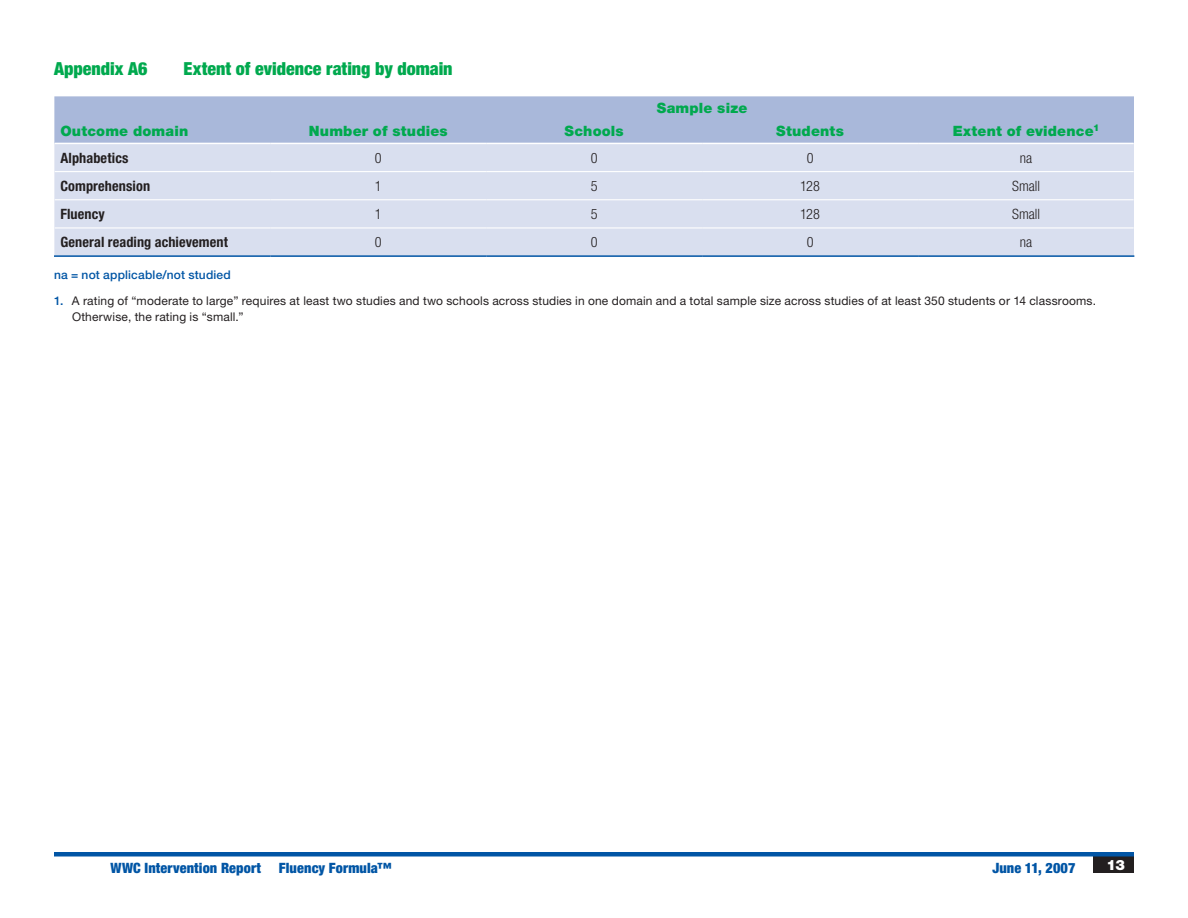
<style>
.page{position:relative;width:1188px;height:918px;background:#fff}
.page>*{position:absolute;margin:0;border:0;box-sizing:border-box;transform-origin:0 0}
.zz_app__title{font:900 condensed 18px "Helvetica Neue LT Std";color:#00a94e}
.zz_table_col__head{font:900 14.25px "Helvetica Neue LT Std";letter-spacing:.01em;color:#00a94e}
.zz_table_stubs{font:700 condensed 14.25px "Helvetica Neue LT Std";letter-spacing:.01em;color:#231f20}
.t1{font:900 condensed 14.25px "Helvetica Neue LT Std";letter-spacing:.01em;color:#0155a5}
.zz_table_body{font:300 condensed 14.25px "Helvetica Neue LT Std";color:#231f20}
.t2{font:900 14.25px "Helvetica Neue LT Std";color:#fff}
._07_footnote{font:12px/16.5px "Helvetica Neue LT Std";letter-spacing:.015em;color:#231f20}
._07_footnote-2{font:500 12px "Helvetica Neue LT Std";letter-spacing:.015em;color:#0155a5}
.s1{font-weight:500;color:#0155a5}
</style>
<div class="page">
<div style="left:1094px;top:856px;width:40px;height:17px;background:#231f20"></div>
<hr style="left:54px;top:852px;width:1080px;height:4px;background:#0155a5">
<div style="left:54px;top:96px;width:1080px;height:47px;background:#a9b8da"></div>
<div style="left:54px;top:143px;width:1080px;height:112px;background:#d9dfef"></div>
<hr style="left:55px;top:143px;width:215px;height:1px;background:#fff">
<hr style="left:270px;top:143px;width:216px;height:1px;background:#fff">
<hr style="left:486px;top:143px;width:216px;height:1px;background:#fff">
<hr style="left:702px;top:143px;width:216px;height:1px;background:#fff">
<hr style="left:918px;top:143px;width:216px;height:1px;background:#fff">
<hr style="left:55px;top:171px;width:215px;height:1px;background:#fff">
<hr style="left:270px;top:171px;width:216px;height:1px;background:#fff">
<hr style="left:486px;top:171px;width:216px;height:1px;background:#fff">
<hr style="left:702px;top:171px;width:216px;height:1px;background:#fff">
<hr style="left:918px;top:171px;width:216px;height:1px;background:#fff">
<hr style="left:55px;top:199px;width:215px;height:1px;background:#fff">
<hr style="left:270px;top:199px;width:216px;height:1px;background:#fff">
<hr style="left:486px;top:199px;width:216px;height:1px;background:#fff">
<hr style="left:702px;top:199px;width:216px;height:1px;background:#fff">
<hr style="left:918px;top:199px;width:216px;height:1px;background:#fff">
<hr style="left:55px;top:227px;width:215px;height:2px;background:#fff">
<hr style="left:270px;top:227px;width:216px;height:2px;background:#fff">
<hr style="left:486px;top:227px;width:216px;height:2px;background:#fff">
<hr style="left:702px;top:227px;width:216px;height:2px;background:#fff">
<hr style="left:918px;top:227px;width:216px;height:2px;background:#fff">
<hr style="left:54px;top:255px;width:216px;height:2px;background:#0155a5">
<hr style="left:270px;top:255px;width:216px;height:2px;background:#0155a5">
<hr style="left:486px;top:255px;width:216px;height:2px;background:#0155a5">
<hr style="left:702px;top:255px;width:216px;height:2px;background:#0155a5">
<hr style="left:918px;top:255px;width:216px;height:2px;background:#0155a5">
<p class="zz_app__title" style="left:54px;top:58px;width:95px">Appendix A6</p>
<p class="zz_app__title" style="left:184px;top:58px;width:271px">Extent of evidence rating by domain</p>
<p class="zz_table_col__head" style="left:657px;top:99px;width:92px">Sample size</p>
<p class="zz_table_col__head" style="left:60px;top:122px;width:129px">Outcome domain</p>
<p class="zz_table_col__head" style="left:309px;top:122px;width:140px">Number of studies</p>
<p class="zz_table_col__head" style="left:565px;top:122px;width:61px">Schools</p>
<p class="zz_table_col__head" style="left:776px;top:122px;width:69px">Students</p>
<p class="zz_table_col__head" style="left:953px;top:122px;width:148px">Extent of evidence<sup>1</sup></p>
<p class="zz_table_stubs" style="left:60px;top:149px;width:70px">Alphabetics</p>
<p class="zz_table_body" style="left:375px;top:149px;width:8px">0</p>
<p class="zz_table_body" style="left:591px;top:149px;width:8px">0</p>
<p class="zz_table_body" style="left:807px;top:149px;width:8px">0</p>
<p class="zz_table_body" style="left:1020px;top:149px;width:14px">na</p>
<p class="zz_table_stubs" style="left:60px;top:177px;width:91px">Comprehension</p>
<p class="zz_table_body" style="left:375px;top:178px;width:8px">1</p>
<p class="zz_table_body" style="left:591px;top:178px;width:8px">5</p>
<p class="zz_table_body" style="left:800px;top:178px;width:21px">128</p>
<p class="zz_table_body" style="left:1012px;top:178px;width:29px">Small</p>
<p class="zz_table_stubs" style="left:60px;top:205px;width:46px">Fluency</p>
<p class="zz_table_body" style="left:375px;top:206px;width:8px">1</p>
<p class="zz_table_body" style="left:591px;top:206px;width:8px">5</p>
<p class="zz_table_body" style="left:800px;top:206px;width:21px">128</p>
<p class="zz_table_body" style="left:1012px;top:206px;width:29px">Small</p>
<p class="zz_table_stubs" style="left:60px;top:233px;width:169px">General reading achievement</p>
<p class="zz_table_body" style="left:375px;top:234px;width:8px">0</p>
<p class="zz_table_body" style="left:591px;top:234px;width:8px">0</p>
<p class="zz_table_body" style="left:807px;top:234px;width:8px">0</p>
<p class="zz_table_body" style="left:1020px;top:234px;width:14px">na</p>
<p class="_07_footnote-2" style="left:54px;top:268px;width:178px">na = not applicable/not studied</p>
<p class="_07_footnote" style="left:72px;top:292px;width:1026px;text-indent:-18px"><span class="s1">1.</span> A rating of “moderate to large” requires at least two studies and two schools across studies in one domain and a total sample size across studies of at least 350 students or 14 classrooms.<br>Otherwise, the rating is “small.”</p>
<p class="t1" style="left:111px;top:859px;width:152px">WWC Intervention Report</p>
<p class="t1" style="left:279px;top:859px;width:114px">Fluency Formula™</p>
<p class="t1" style="left:992px;top:859px;width:85px">June 11, 2007</p>
<p class="t2" style="left:1107px;top:856px;width:20px">13</p>
</div>
